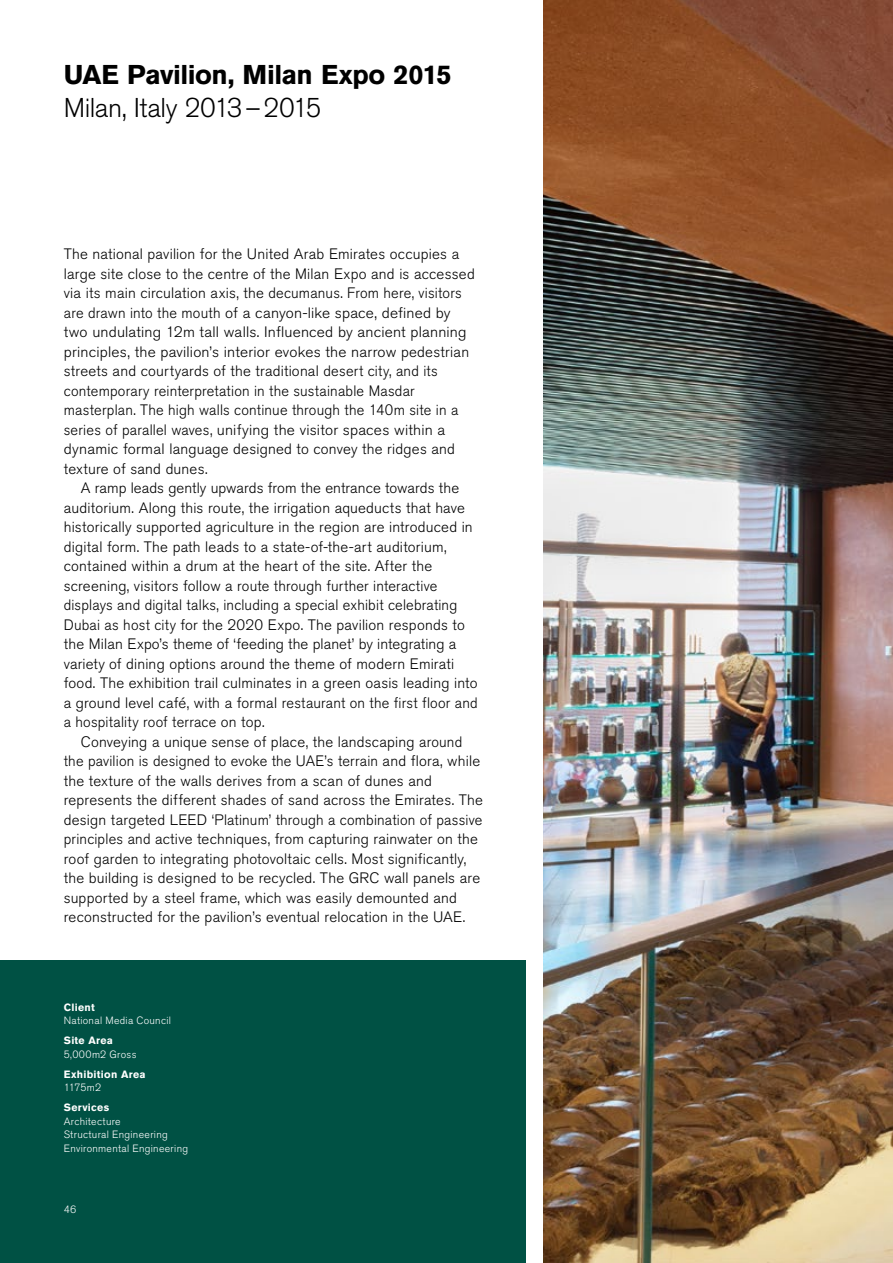
<style>
.page{position:relative;width:893px;height:1263px;background:#fff}
.page>*{position:absolute;margin:0;border:0;box-sizing:border-box;transform-origin:0 0}
.t1{font:700 27px "Akzidenz Grotesk Std";letter-spacing:-.02em;color:#000}
.t2{font:300 27px "Akzidenz Grotesk Std";letter-spacing:-.015em;color:#000}
.t3{font:300 15px/19.5px "Akzidenz Grotesk Std";letter-spacing:.015em;color:#000}
.t4{font:300 10.5px/13.5px "Akzidenz Grotesk Std";letter-spacing:.025em;color:#fff}
.t5{font:700 10.5px "Akzidenz Grotesk Std";letter-spacing:.025em;color:#fff}
</style>
<div class="page">
<div style="left:0;top:960px;width:525px;height:303px;background:#005144"></div>
<img style="left:543px;top:0;width:350px;height:1263px">
<h1 class="t1" style="left:64px;top:59px;width:389px">UAE Pavilion, Milan Expo 2015</h1>
<h1 class="t2" style="left:64px;top:92px;width:259px">Milan, Italy 2013–2015</h1>
<p class="t3" style="left:64px;top:245px;width:413px">The national pavilion for the United Arab Emirates occupies a large site close to the centre of the Milan Expo and is accessed via its main circulation axis, the decumanus. From here, visitors are drawn into the mouth of a canyon-like space, defined by two undulating 12m tall walls. Influenced by ancient planning principles, the pavilion’s interior evokes the narrow pedestrian streets and courtyards of the traditional desert city, and its contemporary reinterpretation in the sustainable Masdar masterplan. The high walls continue through the 140m site in a series of parallel waves, unifying the visitor spaces within a dynamic formal language designed to convey the ridges and texture of sand dunes.</p>
<p class="t3" style="left:64px;top:479px;width:415px;text-indent:17px">A ramp leads gently upwards from the entrance towards the auditorium. Along this route, the irrigation aqueducts that have historically supported agriculture in the region are introduced in digital form. The path leads to a state-of-the-art auditorium, contained within a drum at the heart of the site. After the screening, visitors follow a route through further interactive displays and digital talks, including a special exhibit celebrating Dubai as host city for the 2020 Expo. The pavilion responds to the Milan Expo’s theme of ‘feeding the planet’ by integrating a variety of dining options around the theme of modern Emirati food. The exhibition trail culminates in a green oasis leading into a ground level café, with a formal restaurant on the first floor and a hospitality roof terrace on top.</p>
<p class="t3" style="left:64px;top:732px;width:421px;text-indent:17px">Conveying a unique sense of place, the landscaping around the pavilion is designed to evoke the UAE’s terrain and flora, while the texture of the walls derives from a scan of dunes and represents the different shades of sand across the Emirates. The design targeted LEED ‘Platinum’ through a combination of passive principles and active techniques, from capturing rainwater on the roof garden to integrating photovoltaic cells. Most significantly, the building is designed to be recycled. The GRC wall panels are supported by a steel frame, which was easily demounted and reconstructed for the pavilion’s eventual relocation in the UAE.</p>
<p class="t5" style="left:64px;top:1001px;width:32px">Client</p>
<p class="t4" style="left:64px;top:1014px;width:109px">National Media Council</p>
<p class="t5" style="left:64px;top:1034px;width:51px">Site Area</p>
<p class="t4" style="left:64px;top:1047px;width:74px">5,000m2 Gross</p>
<p class="t5" style="left:64px;top:1068px;width:83px">Exhibition Area</p>
<p class="t4" style="left:64px;top:1081px;width:39px">1175m2</p>
<p class="t5" style="left:64px;top:1101px;width:47px">Services</p>
<p class="t4" style="left:64px;top:1114px;width:126px">Architecture<br>Structural Engineering<br>Environmental Engineering</p>
<p class="t4" style="left:64px;top:1202px;width:14px">46</p>
</div>
